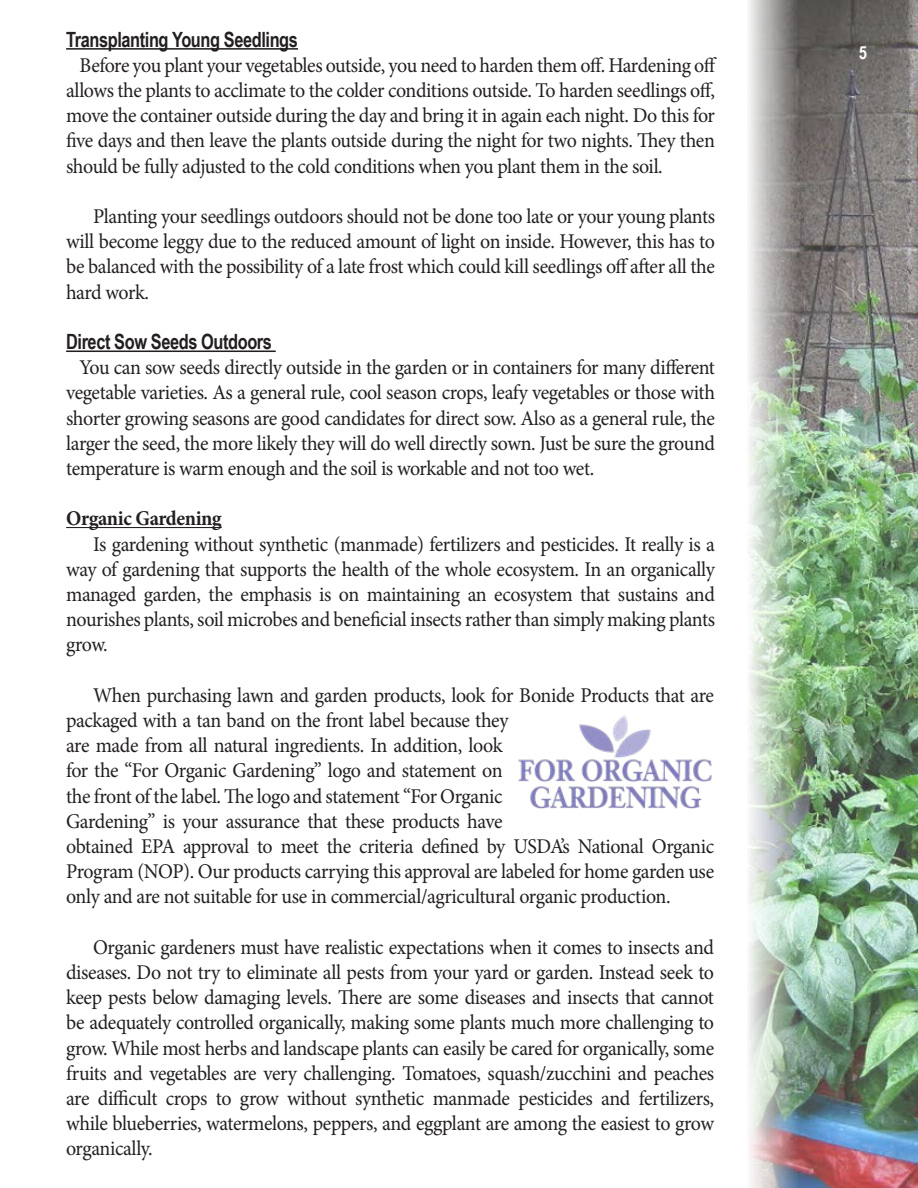
<style>
.page{position:relative;width:918px;height:1188px;background:#fff}
.page>*{position:absolute;margin:0;border:0;box-sizing:border-box;transform-origin:0 0}
.t1{font:21px/25.2px "Minion Pro";letter-spacing:-.025em;color:#231f20;text-align:justify;scale:.95 1}
.t2{font:700 21px "Arial Narrow";letter-spacing:-.02em;color:#231f20;scale:.95 1}
.t3{font:700 21px "Minion Pro";letter-spacing:-.02em;color:#231f20;scale:.95 1}
.t4{font:700 18px "Arial Narrow";color:#fff}
</style>
<div class="page">
<img style="left:749px;top:0;width:169px;height:1188px">
<hr style="left:66px;top:48px;width:232px;height:2px;background:#231f20">
<hr style="left:66px;top:351px;width:210px;height:1px;background:#231f20">
<hr style="left:66px;top:527px;width:156px;height:1px;background:#231f20">
<img style="left:518px;top:716px;width:194px;height:93px">
<p class="t2" style="left:66px;top:23px;width:246px">Transplanting Young Seedlings</p>
<p class="t1" style="left:66px;top:53px;width:686px;text-indent:14px">Before you plant your vegetables outside, you need to harden them off. Hardening off allows the plants to acclimate to the colder conditions outside. To harden seedlings off, move the container outside during the day and bring it in again each night. Do this for five days and then leave the plants outside during the night for two nights. They then should be fully adjusted to the cold conditions when you plant them in the soil.</p>
<p class="t1" style="left:66px;top:204px;width:685px;text-indent:27px">Planting your seedlings outdoors should not be done too late or your young plants will become leggy due to the reduced amount of light on inside. However, this has to be balanced with the possibility of a late frost which could kill seedlings off after all the hard work.</p>
<p class="t2" style="left:66px;top:326px;width:218px">Direct Sow Seeds Outdoors</p>
<p class="t1" style="left:66px;top:355px;width:685px;text-indent:14px">You can sow seeds directly outside in the garden or in containers for many different vegetable varieties. As a general rule, cool season crops, leafy vegetables or those with shorter growing seasons are good candidates for direct sow. Also as a general rule, the larger the seed, the more likely they will do well directly sown. Just be sure the ground temperature is warm enough and the soil is workable and not too wet.</p>
<p class="t3" style="left:66px;top:504px;width:165px">Organic Gardening</p>
<p class="t1" style="left:66px;top:531px;width:685px;text-indent:27px">Is gardening without synthetic (manmade) fertilizers and pesticides. It really is a way of gardening that supports the health of the whole ecosystem. In an organically managed garden, the emphasis is on maintaining an ecosystem that sustains and nourishes plants, soil microbes and beneficial insects rather than simply making plants grow.</p>
<p class="t1" style="left:66px;top:683px;width:684px;text-align:left;text-indent:27px">When purchasing lawn and garden products, look for Bonide Products that are packaged with a tan band on the front label because they<br>are made from all natural ingredients. In addition, look<br>for the “For Organic Gardening” logo and statement on<br>the front of the label. The logo and statement “For Organic<br>Gardening” is your assurance that these products have<br>obtained EPA approval to meet the criteria defined by USDA’s National Organic Program (NOP). Our products carrying this approval are labeled for home garden use only and are not suitable for use in commercial/agricultural organic production.</p>
<p class="t1" style="left:66px;top:935px;width:684px;text-indent:27px">Organic gardeners must have realistic expectations when it comes to insects and diseases. Do not try to eliminate all pests from your yard or garden. Instead seek to keep pests below damaging levels. There are some diseases and insects that cannot be adequately controlled organically, making some plants much more challenging to grow. While most herbs and landscape plants can easily be cared for organically, some fruits and vegetables are very challenging. Tomatoes, squash/zucchini and peaches are difficult crops to grow without synthetic manmade pesticides and fertilizers, while blueberries, watermelons, peppers, and eggplant are among the easiest to grow organically.</p>
<p class="t4" style="left:859px;top:39px;width:10px">5</p>
</div>
